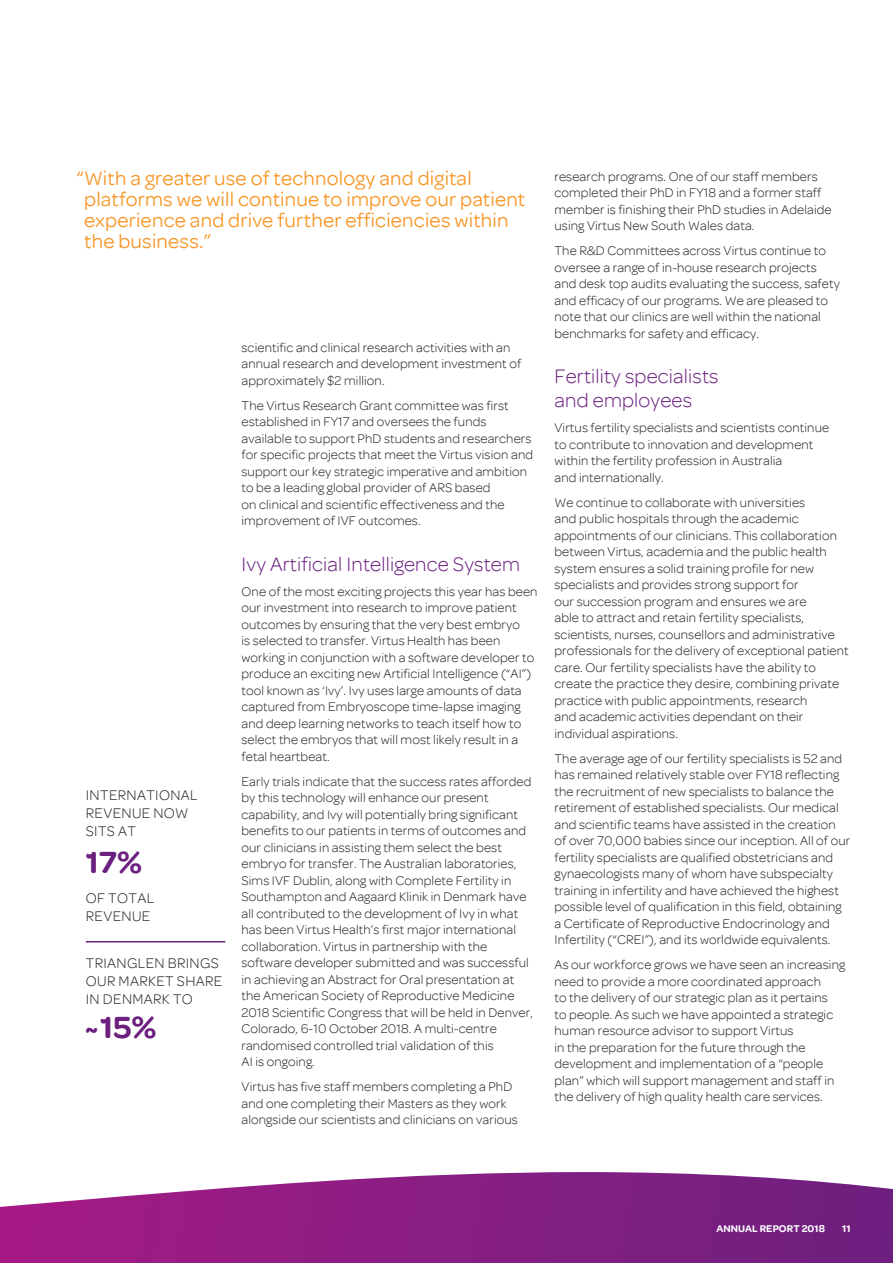
<style>
.page{position:relative;width:893px;height:1263px;background:#fff}
.page>*{position:absolute;margin:0;border:0;box-sizing:border-box;transform-origin:0 0}
.t1{font:600 33px "Omnes";color:#6b1f7e}
.t2{font:21px/21px "Omnes";letter-spacing:.01em;color:#f79727}
.t3{font:300 21px/24px "Omnes";letter-spacing:.01em;color:#6b1f7e}
.t4{font:300 15px/18px "Omnes";letter-spacing:.025em;color:#231f20}
.Body{font:300 13.5px/16.5px "Omnes";letter-spacing:.01em;color:#231f20}
.t5{font:600 10.5px "Omnes";letter-spacing:.01em;color:#fff}
</style>
<div class="page">
<svg style="left:0;top:1172px;width:893px;height:91px;background:#953790"></svg>
<hr style="left:86px;top:941px;width:139px;height:1px;background:#6b1f7e">
<p class="t2" style="left:84px;top:167px;width:442px;text-indent:-8px">“With a greater use of technology and digital platforms we will continue to improve our patient experience and drive further efficiencies within the business.”</p>
<p class="t4" style="left:86px;top:786px;width:113px">INTERNATIONAL<br>REVENUE NOW<br>SITS AT</p>
<p class="t1" style="left:86px;top:843px;width:58px">17%</p>
<p class="t4" style="left:86px;top:888px;width:70px">OF TOTAL<br>REVENUE</p>
<p class="t4" style="left:86px;top:954px;width:138px">TRIANGLEN BRINGS<br>OUR MARKET SHARE<br>IN DENMARK TO</p>
<p class="t1" style="left:83px;top:1009px;width:74px">~15%</p>
<p class="Body" style="left:242px;top:339px;width:281px">scientific and clinical research activities with an annual research and development investment of approximately $2 million.</p>
<p class="Body" style="left:242px;top:397px;width:293px">The Virtus Research Grant committee was first established in FY17 and oversees the funds available to support PhD students and researchers for specific projects that meet the Virtus vision and support our key strategic imperative and ambition to be a leading global provider of ARS based<br>on clinical and scientific effectiveness and the improvement of IVF outcomes.</p>
<h1 class="t3" style="left:242px;top:552px;width:280px">Ivy Artificial Intelligence System</h1>
<p class="Body" style="left:242px;top:583px;width:298px">One of the most exciting projects this year has been our investment into research to improve patient outcomes by ensuring that the very best embryo<br>is selected to transfer. Virtus Health has been working in conjunction with a software developer to produce an exciting new Artificial Intelligence (“AI”) tool known as ‘Ivy’. Ivy uses large amounts of data captured from Embryoscope time-lapse imaging and deep learning networks to teach itself how to select the embryos that will most likely result in a fetal heartbeat.</p>
<p class="Body" style="left:242px;top:773px;width:293px">Early trials indicate that the success rates afforded by this technology will enhance our present capability, and Ivy will potentially bring significant benefits to our patients in terms of outcomes and our clinicians in assisting them select the best embryo for transfer. The Australian laboratories, Sims IVF Dublin, along with Complete Fertility in Southampton and Aagaard Klinik in Denmark have all contributed to the development of Ivy in what has been Virtus Health’s first major international collaboration. Virtus in partnership with the software developer submitted and was successful in achieving an Abstract for Oral presentation at the American Society of Reproductive Medicine 2018 Scientific Congress that will be held in Denver, Colorado, 6-10 October 2018. A multi-centre randomised controlled trial validation of this<br>AI is ongoing.</p>
<p class="Body" style="left:242px;top:1078px;width:278px">Virtus has five staff members completing a PhD and one completing their Masters as they work alongside our scientists and clinicians on various</p>
<p class="Body" style="left:554px;top:168px;width:279px">research programs. One of our staff members completed their PhD in FY18 and a former staff member is finishing their PhD studies in Adelaide using Virtus New South Wales data.</p>
<p class="Body" style="left:554px;top:243px;width:287px">The R&amp;D Committees across Virtus continue to oversee a range of in-house research projects and desk top audits evaluating the success, safety and efficacy of our programs. We are pleased to note that our clinics are well within the national benchmarks for safety and efficacy.</p>
<h1 class="t3" style="left:554px;top:364px;width:165px">Fertility specialists and employees</h1>
<p class="Body" style="left:554px;top:419px;width:276px">Virtus fertility specialists and scientists continue to contribute to innovation and development within the fertility profession in Australia<br>and internationally.</p>
<p class="Body" style="left:554px;top:494px;width:296px">We continue to collaborate with universities<br>and public hospitals through the academic appointments of our clinicians. This collaboration between Virtus, academia and the public health system ensures a solid training profile for new specialists and provides strong support for<br>our succession program and ensures we are<br>able to attract and retain fertility specialists, scientists, nurses, counsellors and administrative professionals for the delivery of exceptional patient care. Our fertility specialists have the ability to create the practice they desire, combining private practice with public appointments, research<br>and academic activities dependant on their individual aspirations.</p>
<p class="Body" style="left:554px;top:750px;width:297px">The average age of our fertility specialists is 52 and has remained relatively stable over FY18 reflecting the recruitment of new specialists to balance the retirement of established specialists. Our medical and scientific teams have assisted in the creation of over 70,000 babies since our inception. All of our fertility specialists are qualified obstetricians and gynaecologists many of whom have subspecialty training in infertility and have achieved the highest possible level of qualification in this field, obtaining a Certificate of Reproductive Endocrinology and Infertility (“CREI”), and its worldwide equivalents.</p>
<p class="Body" style="left:554px;top:956px;width:292px">As our workforce grows we have seen an increasing need to provide a more coordinated approach<br>to the delivery of our strategic plan as it pertains<br>to people. As such we have appointed a strategic human resource advisor to support Virtus<br>in the preparation for the future through the development and implementation of a “people plan” which will support management and staff in the delivery of high quality health care services.</p>
<p class="t5" style="left:716px;top:1222px;width:110px">ANNUAL REPORT 2018</p>
<p class="t5" style="left:842px;top:1222px;width:10px">11</p>
</div>
